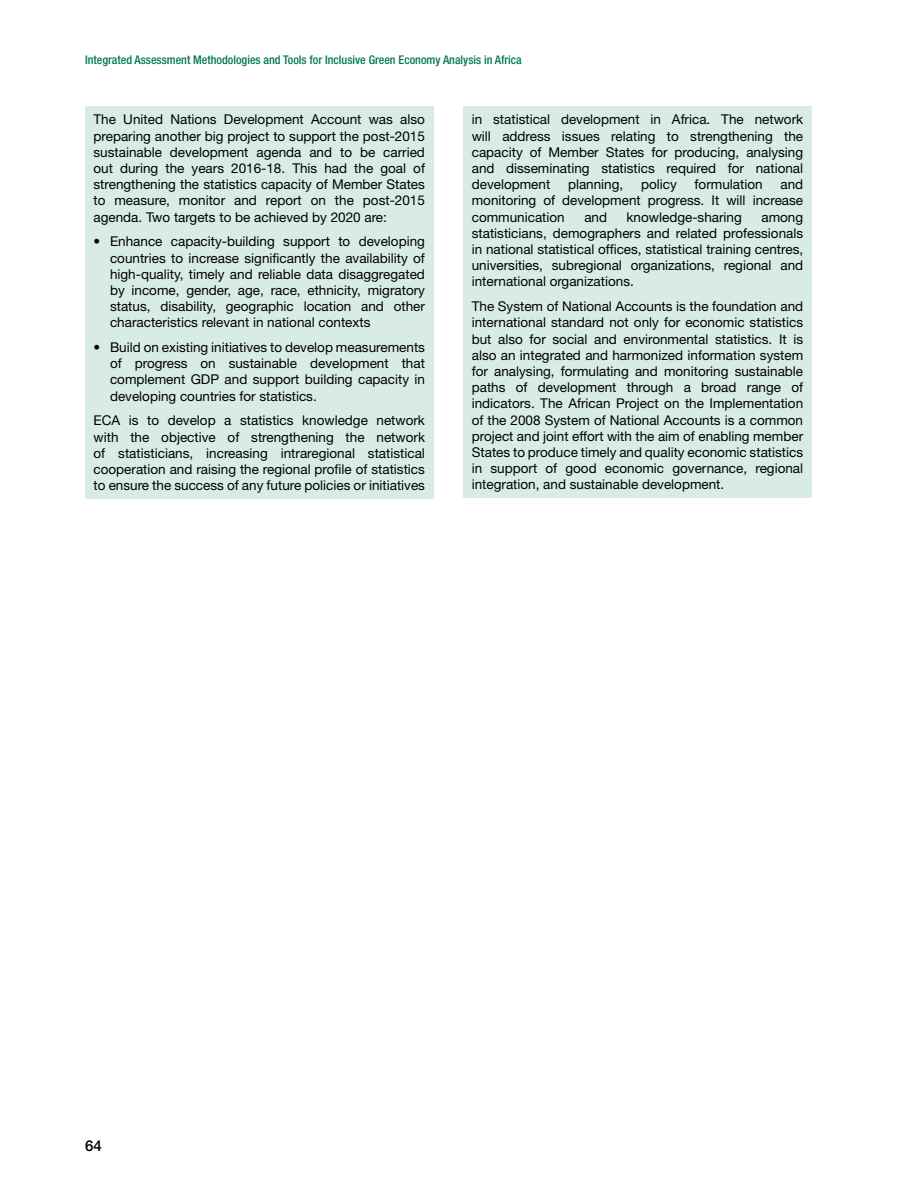
<style>
.page{position:relative;width:918px;height:1188px;background:#fff}
.page>*{position:absolute;margin:0;border:0;box-sizing:border-box;transform-origin:0 0}
.t1{font:500 15px "Helvetica Neue LT Std";color:#000}
.t2{font:13.5px/16.2px "Helvetica Neue LT Std";color:#000;text-align:justify}
.t3{font:500 condensed 12px "Helvetica Neue LT Std";color:#007852}
</style>
<div class="page">
<div style="left:85px;top:106px;width:348px;height:393px;background:#d9ebe5"></div>
<div style="left:463px;top:106px;width:349px;height:392px;background:#d9ebe5"></div>
<p class="t3" style="left:85px;top:52px;width:438px">Integrated Assessment Methodologies and Tools for Inclusive Green Economy Analysis in Africa</p>
<p class="t2" style="left:94px;top:111px;width:333px">The United Nations Development Account was also preparing another big project to support the post-2015 sustainable development agenda and to be carried out during the years 2016-18. This had the goal of strengthening the statistics capacity of Member States to measure, monitor and report on the post-2015 agenda. Two targets to be achieved by 2020 are:</p>
<p class="t2" style="left:110px;top:233px;width:316px;text-indent:-16px">• Enhance capacity-building support to developing countries to increase significantly the availability of high-quality, timely and reliable data disaggregated by income, gender, age, race, ethnicity, migratory status, disability, geographic location and other characteristics relevant in national contexts</p>
<p class="t2" style="left:110px;top:339px;width:316px;text-indent:-16px">• Build on existing initiatives to develop measurements of progress on sustainable development that complement GDP and support building capacity in developing countries for statistics.</p>
<p class="t2" style="left:94px;top:412px;width:333px">ECA is to develop a statistics knowledge network with the objective of strengthening the network of statisticians, increasing intraregional statistical cooperation and raising the regional profile of statistics to ensure the success of any future policies or initiatives</p>
<p class="t2" style="left:472px;top:111px;width:333px">in statistical development in Africa. The network will address issues relating to strengthening the capacity of Member States for producing, analysing and disseminating statistics required for national development</p>
<p class="t2" style="left:568px;top:176px;width:57px">planning,</p>
<p class="t2" style="left:641px;top:176px;width:37px">policy</p>
<p class="t2" style="left:695px;top:176px;width:70px">formulation</p>
<p class="t2" style="left:472px;top:176px;width:333px;text-indent:309px">and monitoring of development progress. It will increase communication</p>
<p class="t2" style="left:584px;top:209px;width:24px">and</p>
<p class="t2" style="left:627px;top:209px;width:117px">knowledge-sharing</p>
<p class="t2" style="left:472px;top:209px;width:333px;text-indent:290px">among statisticians, demographers and related professionals in national statistical offices, statistical training centres, universities, subregional organizations, regional and international organizations.</p>
<p class="t2" style="left:472px;top:298px;width:333px">The System of National Accounts is the foundation and international standard not only for economic statistics but also for social and environmental statistics. It is also an integrated and harmonized information system for analysing, formulating and monitoring sustainable paths of development through a broad range of indicators. The African Project on the Implementation of the 2008 System of National Accounts is a common project and joint effort with the aim of enabling member States to produce timely and quality economic statistics in support of good economic governance, regional integration, and sustainable development.</p>
<p class="t1" style="left:85px;top:1136px;width:18px">64</p>
</div>
